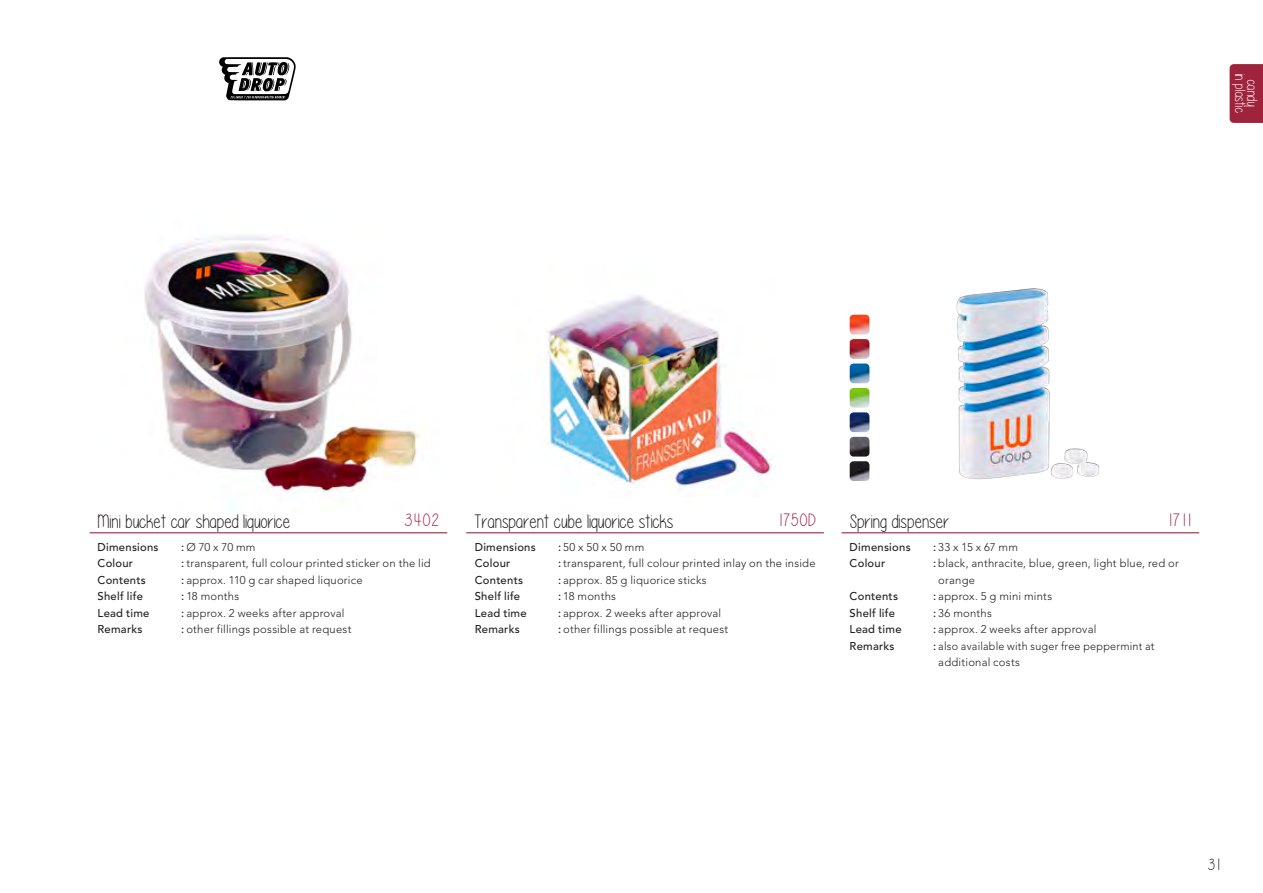
<style>
.page{position:relative;width:1263px;height:893px;background:#fff}
.page>*{position:absolute;margin:0;border:0;box-sizing:border-box;transform-origin:0 0}
.Naam{font:19.5px "Please write me a song";color:#231f20}
.Nummer{font:18px "Please write me a song";letter-spacing:.03em;color:#a0233d}
.t1{font:16.5px "Please write me a song";color:#231f20}
.t2{font:16.2px "Please write me a song";color:#fff}
.t3{font:15px/12px "Please write me a song";color:#fff;text-align:center}
.Omschrijving{font:300 11.25px/16.5px "Avenir LT Std";letter-spacing:.02em;color:#231f20}
.Afmeting{font:500 11.25px "Avenir LT Std";letter-spacing:.02em;color:#231f20}
.Omschrijving-2{font:300 11.25px "Avenir LT Std";letter-spacing:.02em;color:#231f20;scale:.96 1}
.s1{font-weight:500}
</style>
<div class="page">
<img style="left:144px;top:235px;width:276px;height:265px">
<img style="left:546px;top:295px;width:226px;height:195px">
<img style="left:956px;top:288px;width:144px;height:192px">
<img style="left:850px;top:461px;width:19px;height:20px">
<img style="left:850px;top:437px;width:19px;height:20px">
<img style="left:850px;top:412px;width:19px;height:20px">
<img style="left:850px;top:388px;width:19px;height:20px">
<img style="left:850px;top:364px;width:19px;height:19px">
<img style="left:850px;top:339px;width:19px;height:20px">
<img style="left:850px;top:315px;width:19px;height:19px">
<svg style="left:219px;top:57px;width:77px;height:43px"></svg>
<hr style="left:841px;top:532px;width:358px;height:1px;background:#a0233d">
<hr style="left:466px;top:532px;width:358px;height:1px;background:#a0233d">
<hr style="left:90px;top:532px;width:357px;height:1px;background:#a0233d">
<div style="left:1229px;top:64px;width:34px;height:59px;background:#a0233d"></div>
<h3 class="t3" style="left:1258px;top:74px;width:41px;rotate:90deg">candy<br>in plastic</h3>
<h3 class="t2" style="left:1248px;top:109px;width:7px;rotate:90deg">c</h3>
<p class="Nummer" style="left:405px;top:511px;width:36px">3402</p>
<p class="Nummer" style="left:777px;top:511px;width:40px">1750D</p>
<p class="Nummer" style="left:1167px;top:511px;width:26px">1711</p>
<p class="Naam" style="left:98px;top:511px;width:194px">Mini bucket car shaped liquorice</p>
<p class="Naam" style="left:475px;top:511px;width:201px">Transparent cube liquorice sticks</p>
<p class="Naam" style="left:850px;top:511px;width:102px">Spring dispenser</p>
<p class="Omschrijving" style="left:933px;top:539px;width:86px"><span class="s1">:</span> 33 x 15 x 67 mm</p>
<p class="Omschrijving" style="left:938px;top:555px;width:242px;text-indent:-5px"><span class="s1">:</span> black, anthracite, blue, green, light blue, red or orange</p>
<p class="Omschrijving" style="left:933px;top:588px;width:120px"><span class="s1">:</span> approx. 5 g mini mints</p>
<p class="Omschrijving" style="left:933px;top:605px;width:60px"><span class="s1">:</span> 36 months</p>
<p class="Omschrijving" style="left:933px;top:621px;width:165px"><span class="s1">:</span> approx. 2 weeks after approval</p>
<p class="Omschrijving-2" style="left:933px;top:639px;width:232px"><span class="s1">:</span> also available with suger free peppermint at</p>
<p class="Omschrijving" style="left:938px;top:654px;width:83px">additional costs</p>
<p class="Omschrijving" style="left:181px;top:539px;width:76px"><span class="s1">:</span> Ø 70 x 70 mm</p>
<p class="Omschrijving" style="left:181px;top:555px;width:251px"><span class="s1">:</span> transparent, full colour printed sticker on the lid</p>
<p class="Omschrijving" style="left:181px;top:572px;width:183px"><span class="s1">:</span> approx. 110 g car shaped liquorice</p>
<p class="Omschrijving" style="left:181px;top:588px;width:60px"><span class="s1">:</span> 18 months</p>
<p class="Omschrijving" style="left:181px;top:605px;width:165px"><span class="s1">:</span> approx. 2 weeks after approval</p>
<p class="Omschrijving" style="left:181px;top:621px;width:172px"><span class="s1">:</span> other fillings possible at request</p>
<p class="Omschrijving" style="left:558px;top:539px;width:87px"><span class="s1">:</span>50 x 50 x 50 mm</p>
<p class="Omschrijving" style="left:558px;top:555px;width:259px"><span class="s1">:</span>transparent, full colour printed inlay on the inside</p>
<p class="Omschrijving" style="left:558px;top:572px;width:150px"><span class="s1">:</span>approx. 85 g liquorice sticks</p>
<p class="Omschrijving" style="left:558px;top:588px;width:59px"><span class="s1">:</span>18 months</p>
<p class="Omschrijving" style="left:558px;top:605px;width:165px"><span class="s1">:</span>approx. 2 weeks after approval</p>
<p class="Omschrijving" style="left:558px;top:621px;width:172px"><span class="s1">:</span>other fillings possible at request</p>
<p class="Afmeting" style="left:98px;top:540px;width:63px">Dimensions</p>
<p class="Afmeting" style="left:98px;top:557px;width:37px">Colour</p>
<p class="Afmeting" style="left:98px;top:573px;width:50px">Contents</p>
<p class="Afmeting" style="left:98px;top:590px;width:47px">Shelf life</p>
<p class="Afmeting" style="left:98px;top:606px;width:54px">Lead time</p>
<p class="Afmeting" style="left:98px;top:623px;width:46px">Remarks</p>
<p class="Afmeting" style="left:475px;top:540px;width:63px">Dimensions</p>
<p class="Afmeting" style="left:475px;top:557px;width:37px">Colour</p>
<p class="Afmeting" style="left:475px;top:573px;width:50px">Contents</p>
<p class="Afmeting" style="left:475px;top:590px;width:47px">Shelf life</p>
<p class="Afmeting" style="left:475px;top:606px;width:54px">Lead time</p>
<p class="Afmeting" style="left:475px;top:623px;width:46px">Remarks</p>
<p class="Afmeting" style="left:850px;top:540px;width:63px">Dimensions</p>
<p class="Afmeting" style="left:850px;top:557px;width:37px">Colour</p>
<p class="Afmeting" style="left:850px;top:590px;width:50px">Contents</p>
<p class="Afmeting" style="left:850px;top:606px;width:47px">Shelf life</p>
<p class="Afmeting" style="left:850px;top:623px;width:54px">Lead time</p>
<p class="Afmeting" style="left:850px;top:639px;width:46px">Remarks</p>
<h3 class="t1" style="left:1208px;top:856px;width:13px">31</h3>
</div>
